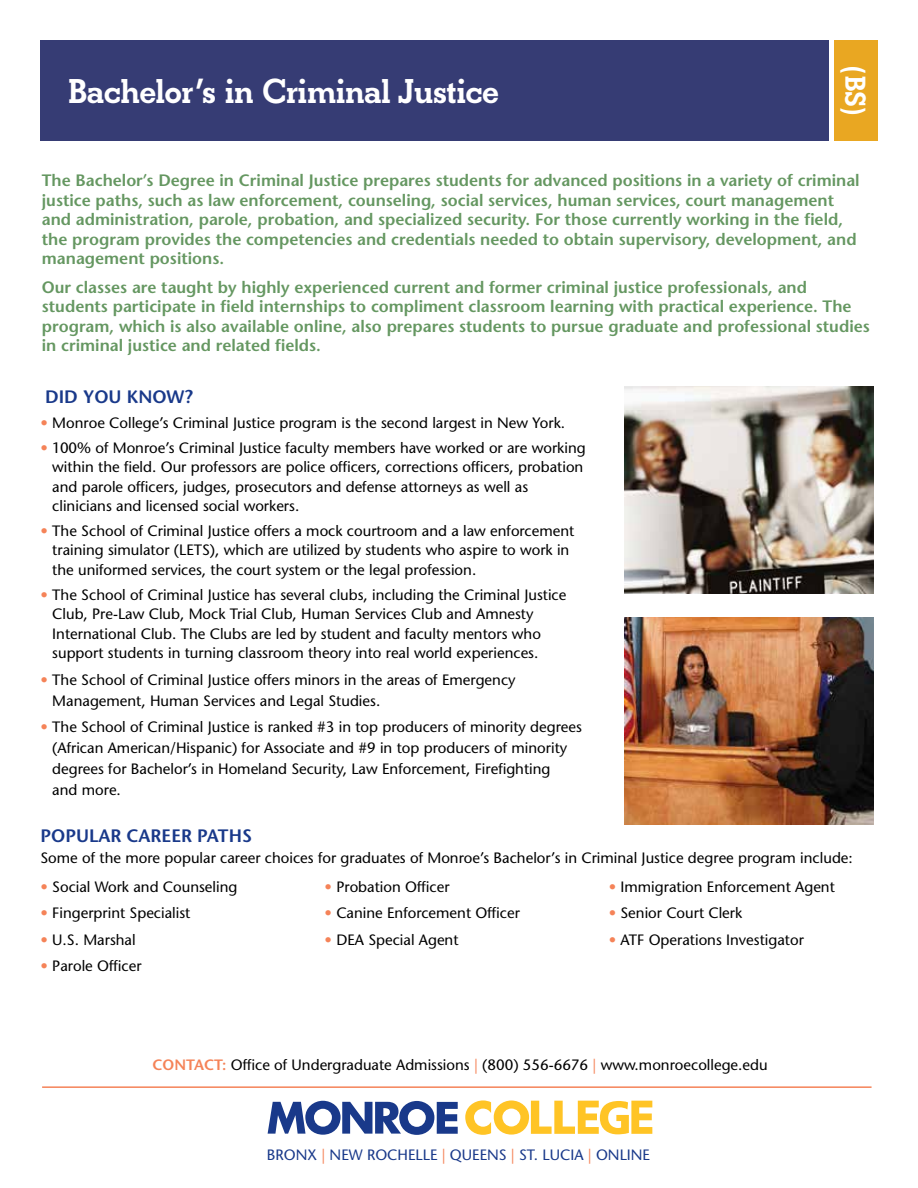
<style>
.page{position:relative;width:918px;height:1188px;background:#fff}
.page>*{position:absolute;margin:0;border:0;box-sizing:border-box;transform-origin:0 0}
.t1{font:36px "Beton Bld";letter-spacing:-.025em;color:#fff}
.t2{font:30px "Beton Bld";color:#fff}
.t3{font:600 18px "Stone Sans";color:#19398a}
.t4{font:600 16.5px/19.5px "Stone Sans";color:#659761}
.t5{font:15px/19.5px "Stone Sans";color:#000}
.t6{font:15px "Stone Sans";color:#19398a}
.s1{color:#f58358}
.s2{font-weight:600;color:#f58358}
</style>
<div class="page">
<div style="left:40px;top:40px;width:789px;height:101px;background:#363c74"></div>
<div style="left:834px;top:40px;width:43px;height:101px;background:#e9a722"></div>
<hr style="left:42px;top:1086px;width:830px;height:2px;background:#f58358">
<svg style="left:465px;top:1100px;width:187px;height:35px"></svg>
<svg style="left:268px;top:1101px;width:190px;height:34px"></svg>
<img style="left:625px;top:386px;width:248px;height:208px">
<img style="left:625px;top:617px;width:248px;height:207px">
<h1 class="t1" style="left:68px;top:67px;width:433px">Bachelor’s in Criminal Justice</h1>
<h2 class="t2" style="left:876px;top:66px;width:50px;rotate:90deg">(BS)</h2>
<p class="t4" style="left:42px;top:171px;width:819px">The Bachelor’s Degree in Criminal Justice prepares students for advanced positions in a variety of criminal justice paths, such as law enforcement, counseling, social services, human services, court management and administration, parole, probation, and specialized security. For those currently working in the field, the program provides the competencies and credentials needed to obtain supervisory, development, and management positions.</p>
<p class="t4" style="left:42px;top:277px;width:830px">Our classes are taught by highly experienced current and former criminal justice professionals, and students participate in field internships to compliment classroom learning with practical experience. The program, which is also available online, also prepares students to pursue graduate and professional studies in criminal justice and related fields.</p>
<p class="t3" style="left:45px;top:386px;width:149px">DID YOU KNOW?</p>
<p class="t5" style="left:40px;top:413px;width:526px"><span class="s1">•</span> Monroe College’s Criminal Justice program is the second largest in New York.</p>
<p class="t5" style="left:52px;top:438px;width:535px;text-indent:-12px"><span class="s1">•</span> 100% of Monroe’s Criminal Justice faculty members have worked or are working within the field. Our professors are police officers, corrections officers, probation and parole officers, judges, prosecutors and defense attorneys as well as clinicians and licensed social workers.</p>
<p class="t5" style="left:52px;top:521px;width:524px;text-indent:-12px"><span class="s1">•</span> The School of Criminal Justice offers a mock courtroom and a law enforcement training simulator (LETS), which are utilized by students who aspire to work in the uniformed services, the court system or the legal profession.</p>
<p class="t5" style="left:52px;top:585px;width:516px;text-indent:-12px"><span class="s1">•</span> The School of Criminal Justice has several clubs, including the Criminal Justice Club, Pre-Law Club, Mock Trial Club, Human Services Club and Amnesty International Club. The Clubs are led by student and faculty mentors who support students in turning classroom theory into real world experiences.</p>
<p class="t5" style="left:52px;top:669px;width:465px;line-height:21px;text-indent:-12px"><span class="s1">•</span> The School of Criminal Justice offers minors in the areas of Emergency<br>Management, Human Services and Legal Studies.</p>
<p class="t5" style="left:52px;top:716px;width:531px;line-height:21px;text-indent:-12px"><span class="s1">•</span> The School of Criminal Justice is ranked #3 in top producers of minority degrees (African American/Hispanic) for Associate and #9 in top producers of minority degrees for Bachelor’s in Homeland Security, Law Enforcement, Firefighting<br>and more.</p>
<p class="t3" style="left:40px;top:825px;width:213px">POPULAR CAREER PATHS</p>
<p class="t5" style="left:40px;top:849px;width:814px">Some of the more popular career choices for graduates of Monroe’s Bachelor’s in Criminal Justice degree program include:</p>
<p class="t5" style="left:40px;top:877px;width:198px"><span class="s1">•</span> Social Work and Counseling</p>
<p class="t5" style="left:40px;top:903px;width:151px"><span class="s1">•</span> Fingerprint Specialist</p>
<p class="t5" style="left:40px;top:930px;width:97px"><span class="s1">•</span> U.S. Marshal</p>
<p class="t5" style="left:40px;top:956px;width:103px"><span class="s1">•</span> Parole Officer</p>
<p class="t5" style="left:325px;top:877px;width:126px"><span class="s1">•</span> Probation Officer</p>
<p class="t5" style="left:325px;top:903px;width:197px"><span class="s1">•</span> Canine Enforcement Officer</p>
<p class="t5" style="left:325px;top:930px;width:135px"><span class="s1">•</span> DEA Special Agent</p>
<p class="t5" style="left:609px;top:877px;width:228px"><span class="s1">•</span> Immigration Enforcement Agent</p>
<p class="t5" style="left:609px;top:903px;width:135px"><span class="s1">•</span> Senior Court Clerk</p>
<p class="t5" style="left:609px;top:930px;width:197px"><span class="s1">•</span> ATF Operations Investigator</p>
<p class="t5" style="left:153px;top:1055px;width:617px"><span class="s2">CONTACT:</span> Office of Undergraduate Admissions <span class="s1">|</span> (800) 556-6676 <span class="s1">|</span> www.monroecollege.edu</p>
<p class="t6" style="left:267px;top:1146px;width:385px">BRONX <span class="s1">|</span> NEW ROCHELLE <span class="s1">|</span> QUEENS <span class="s1">|</span> ST. LUCIA <span class="s1">|</span> ONLINE</p>
</div>
